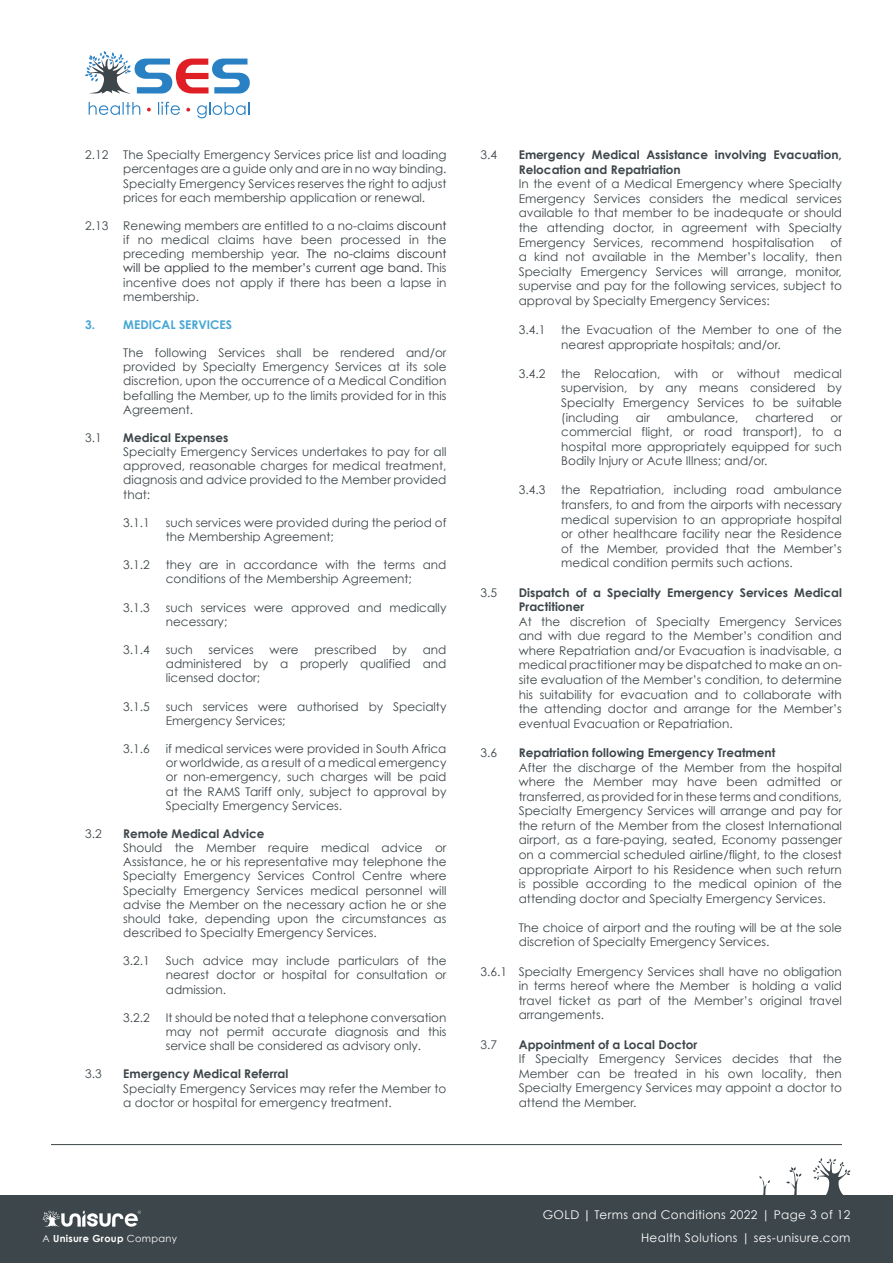
<style>
.page{position:relative;width:893px;height:1263px;background:#fff}
.page>*{position:absolute;margin:0;border:0;box-sizing:border-box;transform-origin:0 0}
.t1{font:12px/14.5px "Century Gothic";color:#3d464a;text-align:justify}
.t2{font:700 12px/14.5px "Century Gothic";color:#3d464a}
.t3{font:12px "Century Gothic";letter-spacing:.03em;color:#fff}
.t4{font:700 12px "Century Gothic";color:#46a6d5}
.t5{font:700 9.75px "Century Gothic";letter-spacing:.03em;color:#fff}
.s1{color:#2b3236}
.s2{font-weight:700}
.s3{font-weight:400}
</style>
<div class="page">
<div style="left:0;top:1195px;width:893px;height:68px;background:#3d464a"></div>
<svg style="left:759px;top:1176px;width:11px;height:19px"></svg>
<svg style="left:786px;top:1167px;width:16px;height:28px"></svg>
<svg style="left:813px;top:1158px;width:37px;height:37px"></svg>
<svg style="left:43px;top:1210px;width:98px;height:17px"></svg>
<svg style="left:89px;top:102px;width:51px;height:13px"></svg>
<svg style="left:147px;top:108px;width:4px;height:3px"></svg>
<svg style="left:158px;top:102px;width:22px;height:13px"></svg>
<svg style="left:186px;top:108px;width:4px;height:4px"></svg>
<svg style="left:197px;top:102px;width:52px;height:16px"></svg>
<svg style="left:85px;top:51px;width:165px;height:43px"></svg>
<hr style="left:51px;top:1144px;width:791px;height:1px;background:#3d464a">
<p class="t1" style="left:85px;top:147px;width:25px">2.12</p>
<p class="t1" style="left:123px;top:148px;width:325px;line-height:14.1px">The Specialty Emergency Services price list and loading percentages are a guide only and are in no way binding.<br>Specialty Emergency Services reserves the right to adjust prices for each membership application or renewal.</p>
<p class="t1" style="left:85px;top:218px;width:25px">2.13</p>
<p class="t1" style="left:123px;top:218px;width:325px;line-height:14.1px">Renewing members are entitled to a no-claims <span class="s1">discount </span>if no medical claims have been processed in the preceding membership year. <span class="s1">The no-claims discount will be applied to the member’s current age band</span>. This incentive does not apply if there has been a lapse in membership.</p>
<p class="t4" style="left:85px;top:315px;width:148px">3. MEDICAL SERVICES</p>
<p class="t1" style="left:123px;top:346px;width:325px;line-height:14.1px">The following Services shall be rendered and/or provided by Specialty Emergency Services at its sole discretion, upon the occurrence of a Medical Condition befalling the Member, up to the limits provided for in this Agreement.</p>
<p class="t1" style="left:85px;top:430px;width:18px">3.1</p>
<p class="t2" style="left:123px;top:430px;width:107px">Medical Expenses</p>
<p class="t1" style="left:123px;top:445px;width:325px;line-height:14.1px">Specialty Emergency Services undertakes to pay for all approved, reasonable charges for medical treatment, diagnosis and advice provided to the Member provided that:</p>
<p class="t1" style="left:123px;top:515px;width:28px">3.1.1</p>
<p class="t1" style="left:166px;top:515px;width:282px;line-height:14.1px">such services were provided during the period of the Membership Agreement;</p>
<p class="t1" style="left:123px;top:557px;width:28px">3.1.2</p>
<p class="t1" style="left:166px;top:558px;width:282px;line-height:14.1px">they are in accordance with the terms and conditions of the Membership Agreement;</p>
<p class="t1" style="left:123px;top:600px;width:28px">3.1.3</p>
<p class="t1" style="left:166px;top:600px;width:282px;line-height:14.1px">such services were approved and medically necessary;</p>
<p class="t1" style="left:123px;top:642px;width:28px">3.1.4</p>
<p class="t1" style="left:166px;top:642px;width:29px">such</p>
<p class="t1" style="left:209px;top:642px;width:47px">services</p>
<p class="t1" style="left:270px;top:642px;width:31px">were</p>
<p class="t1" style="left:314px;top:642px;width:64px">prescribed</p>
<p class="t1" style="left:392px;top:642px;width:16px">by</p>
<p class="t1" style="left:166px;top:643px;width:282px;line-height:14.1px;text-indent:257px">and administered by a properly qualified and licensed doctor;</p>
<p class="t1" style="left:123px;top:699px;width:28px">3.1.5</p>
<p class="t1" style="left:166px;top:699px;width:282px;line-height:14.1px">such services were authorised by Specialty<br>Emergency Services;</p>
<p class="t1" style="left:123px;top:741px;width:28px">3.1.6</p>
<p class="t1" style="left:166px;top:742px;width:282px;line-height:14.1px">if medical services were provided in South Africa or worldwide, as a result of a medical emergency or non-emergency, such charges will be paid at the RAMS Tariff only, subject to approval by Specialty Emergency Services.</p>
<p class="t1" style="left:85px;top:826px;width:18px">3.2</p>
<p class="t2" style="left:123px;top:826px;width:143px">Remote Medical Advice</p>
<p class="t1" style="left:123px;top:840px;width:325px;line-height:14.1px">Should the Member require medical advice or Assistance, he or his representative may telephone the Specialty Emergency Services Control Centre where Specialty Emergency Services medical personnel will advise the Member on the necessary action he or she should take, depending upon the circumstances as described to Specialty Emergency Services.</p>
<p class="t1" style="left:123px;top:953px;width:28px">3.2.1</p>
<p class="t1" style="left:166px;top:954px;width:282px;line-height:14.1px">Such advice may include particulars of the nearest doctor or hospital for consultation or admission.</p>
<p class="t1" style="left:123px;top:1010px;width:28px">3.2.2</p>
<p class="t1" style="left:166px;top:1010px;width:282px;line-height:14.1px">It should be noted that a telephone conversation may not permit accurate diagnosis and this service shall be considered as advisory only.</p>
<p class="t1" style="left:85px;top:1066px;width:18px">3.3</p>
<p class="t2" style="left:123px;top:1066px;width:167px">Emergency Medical Referral</p>
<p class="t1" style="left:123px;top:1081px;width:325px">Specialty Emergency Services may refer the Member to a doctor or hospital for emergency treatment.</p>
<p class="t1" style="left:480px;top:147px;width:18px">3.4</p>
<p class="t2" style="left:519px;top:147px;width:325px">Emergency Medical Assistance involving Evacuation,<br>Relocation and Repatriation</p>
<p class="t1" style="left:519px;top:176px;width:325px">In the event of a Medical Emergency where Specialty Emergency Services considers the medical services available to that member to be inadequate or should the attending doctor, in agreement with Specialty Emergency Services, recommend hospitalisation</p>
<p class="t1" style="left:519px;top:235px;width:325px;text-indent:312px">of a kind not available in the Member’s locality, then Specialty Emergency Services will arrange, monitor, supervise and pay for the following services, subject to approval by Specialty Emergency Services:</p>
<p class="t1" style="left:519px;top:322px;width:28px">3.4.1</p>
<p class="t1" style="left:561px;top:322px;width:282px">the Evacuation of the Member to one of the nearest appropriate hospitals; and/or.</p>
<p class="t1" style="left:519px;top:366px;width:28px">3.4.2</p>
<p class="t1" style="left:561px;top:366px;width:282px">the Relocation, with or without medical supervision, by any means considered by Specialty Emergency Services to be suitable (including</p>
<p class="t1" style="left:636px;top:410px;width:16px">air</p>
<p class="t1" style="left:667px;top:410px;width:73px">ambulance,</p>
<p class="t1" style="left:755px;top:410px;width:60px">chartered</p>
<p class="t1" style="left:561px;top:410px;width:282px;text-indent:269px">or commercial flight, or road transport), to a hospital more appropriately equipped for such Bodily Injury or Acute Illness; and/or.</p>
<p class="t1" style="left:519px;top:483px;width:28px">3.4.3</p>
<p class="t1" style="left:561px;top:483px;width:282px">the Repatriation, including road ambulance transfers, to and from the airports with necessary medical supervision to an appropriate hospital or other healthcare facility near the Residence of the Member, provided that the Member’s medical condition permits such actions.</p>
<p class="t1" style="left:480px;top:585px;width:18px">3.5</p>
<p class="t2" style="left:519px;top:584px;width:325px">Dispatch of a Specialty Emergency Services Medical<br>Practitioner</p>
<p class="t1" style="left:519px;top:614px;width:325px">At the discretion of Specialty Emergency Services and with due regard to the Member’s condition and where Repatriation and/or Evacuation is inadvisable, a medical practitioner may be dispatched to make an on&shy;site evaluation of the Member’s condition, to determine his suitability for evacuation and to collaborate with the attending doctor and arrange for the Member’s eventual Evacuation or Repatriation.</p>
<p class="t1" style="left:480px;top:745px;width:18px">3.6</p>
<p class="t2" style="left:519px;top:745px;width:258px">Repatriation following Emergency Treatment</p>
<p class="t1" style="left:519px;top:760px;width:325px">After the discharge of the Member from the hospital where the Member may have been admitted or transferred, as provided for in these terms and conditions, Specialty Emergency Services will arrange and pay for the return of the Member from the closest International airport, as a fare-paying, seated, Economy passenger on a commercial scheduled airline/flight, to the closest appropriate Airport to his Residence when such return is possible according to the medical opinion of the attending doctor and Specialty Emergency Services.</p>
<p class="t1" style="left:519px;top:920px;width:325px">The choice of airport and the routing will be at the sole discretion of Specialty Emergency Services.</p>
<p class="t1" style="left:519px;top:964px;width:325px;text-indent:-38px">3.6.1 Specialty Emergency Services shall have no obligation in terms hereof where the Member is holding a valid travel ticket as part of the Member’s original travel arrangements.</p>
<p class="t1" style="left:480px;top:1037px;width:18px">3.7</p>
<p class="t2" style="left:519px;top:1036px;width:180px">Appointment of a Local Doctor</p>
<p class="t1" style="left:519px;top:1051px;width:325px">If Specialty Emergency Services decides that the Member can be treated in his own locality, then Specialty Emergency Services may appoint a doctor to attend the Member.</p>
<p class="t3" style="left:543px;top:1208px;width:309px">GOLD <span class="s2">|</span> Terms and Conditions 2022 | Page 3 of 12</p>
<p class="t5" style="left:43px;top:1230px;width:136px"><span class="s3">A</span> Unisure Group <span class="s3">Company</span></p>
<p class="t3" style="left:641px;top:1231px;width:211px">Health Solutions | ses-unisure.com</p>
</div>
